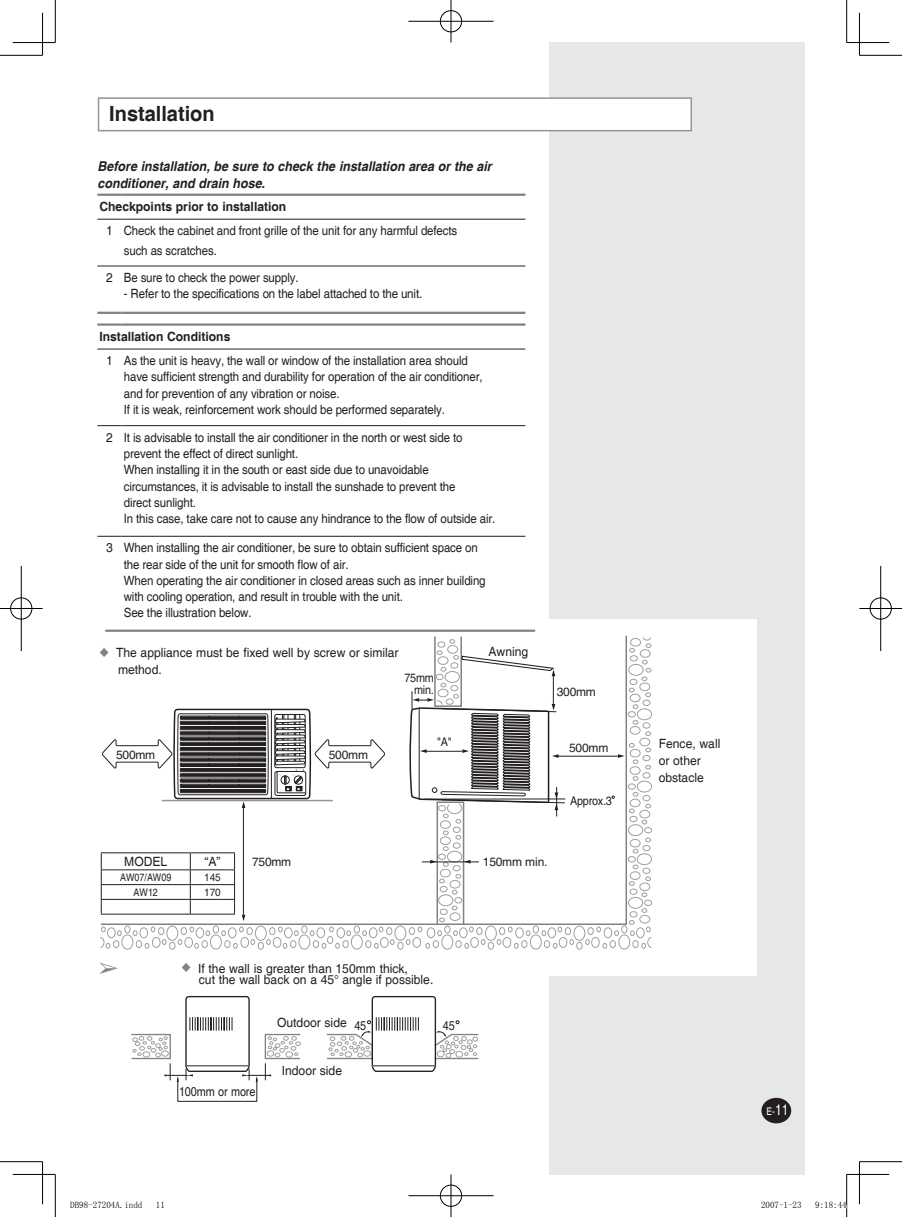
<style>
.page{position:relative;width:902px;height:1217px;background:#fff}
.page>*{position:absolute;margin:0;border:0;box-sizing:border-box;transform-origin:0 0}
.t1{font:700 21px "Helvetica";color:#231f20;scale:.95 1}
.t2{font:italic 700 13.5px/16.8px "Helvetica";color:#231f20;scale:.92 1}
.t3{font:12.75px/16.2px "Helvetica";letter-spacing:-.01em;color:#231f20;scale:.95 1}
.t4{font:12.75px "Helvetica";letter-spacing:-.01em;color:#231f20;scale:.9 1}
.t5{font:700 12.75px "Helvetica";color:#231f20;scale:.95 1}
.t6{font:12.75px "Helvetica";letter-spacing:-.01em;color:#231f20;scale:.85 1}
.t7{font:12px "Helvetica";letter-spacing:-.015em;color:#231f20}
.t8{font:12px/12px "Helvetica";letter-spacing:-.015em;color:#231f20;text-align:right;scale:.9 1}
.t9{font:10.5px "Helvetica";color:#231f20;scale:.85 1}
.t10{font:10.5px "Helvetica";color:#231f20;scale:.95 1}
.t11{font:10.5px "Helvetica";color:#fff;scale:.8 1}
.t12{font:9px "Sim Sun";color:#000}
.s1{color:#808285}
.s2{font-size:15px}
</style>
<div class="page">
<div style="left:549px;top:43px;width:255px;height:1131px;background:#e6e7e9"></div>
<div style="left:761px;top:1097px;width:30px;height:26px;background:#231f20;border-radius:50%"></div>
<div style="left:533px;top:619px;width:224px;height:356px;background:#fff"></div>
<div style="left:98px;top:98px;width:593px;height:33px;background:#fff"></div>
<div style="left:98px;top:97px;width:594px;height:34px;border:2px solid #939598"></div>
<svg style="left:97px;top:219px;width:25px;height:1px"></svg>
<hr style="left:122px;top:219px;width:403px;height:1px;background:#231f20">
<svg style="left:97px;top:265px;width:25px;height:1px"></svg>
<hr style="left:122px;top:265px;width:403px;height:1px;background:#231f20">
<hr style="left:97px;top:193px;width:25px;height:3px;background:#808285">
<hr style="left:122px;top:193px;width:403px;height:3px;background:#808285">
<hr style="left:97px;top:311px;width:25px;height:3px;background:#808285">
<hr style="left:122px;top:311px;width:403px;height:3px;background:#808285">
<svg style="left:97px;top:348px;width:25px;height:1px"></svg>
<hr style="left:122px;top:348px;width:403px;height:1px;background:#231f20">
<svg style="left:97px;top:425px;width:25px;height:1px"></svg>
<hr style="left:122px;top:425px;width:403px;height:1px;background:#231f20">
<svg style="left:97px;top:535px;width:25px;height:1px"></svg>
<hr style="left:122px;top:535px;width:403px;height:1px;background:#231f20">
<hr style="left:97px;top:323px;width:25px;height:2px;background:#808285">
<hr style="left:122px;top:323px;width:403px;height:2px;background:#808285">
<div style="left:434px;top:635px;width:28px;height:71px;border:2px solid #808285"></div>
<svg style="left:435px;top:636px;width:217px;height:19px"></svg>
<svg style="left:132px;top:996px;width:169px;height:85px"></svg>
<hr style="left:186px;top:1065px;width:63px;height:1px;background:#231f20">
<svg style="left:326px;top:996px;width:152px;height:76px"></svg>
<hr style="left:105px;top:629px;width:430px;height:2px;background:#808285">
<svg style="left:100px;top:655px;width:552px;height:294px"></svg>
<hr style="left:101px;top:913px;width:89px;height:1px;background:#231f20">
<hr style="left:190px;top:913px;width:45px;height:1px;background:#231f20">
<hr style="left:0;top:55px;width:43px;height:1px;background:#000">
<hr style="left:859px;top:55px;width:42px;height:1px;background:#000">
<hr style="left:0;top:1161px;width:43px;height:1px;background:#000">
<hr style="left:859px;top:1161px;width:42px;height:1px;background:#000">
<hr style="left:55px;top:0;width:1px;height:43px;background:#000">
<hr style="left:55px;top:1174px;width:1px;height:42px;background:#000">
<hr style="left:846px;top:0;width:1px;height:43px;background:#000">
<hr style="left:846px;top:1174px;width:1px;height:42px;background:#000">
<hr style="left:13px;top:42px;width:42px;height:1px;background:#000">
<hr style="left:846px;top:42px;width:43px;height:1px;background:#000">
<hr style="left:13px;top:1173px;width:42px;height:1px;background:#000">
<hr style="left:846px;top:1173px;width:43px;height:1px;background:#000">
<hr style="left:42px;top:13px;width:1px;height:42px;background:#000">
<hr style="left:42px;top:1161px;width:1px;height:42px;background:#000">
<hr style="left:859px;top:13px;width:1px;height:42px;background:#000">
<hr style="left:859px;top:1161px;width:1px;height:42px;background:#000">
<div style="left:439px;top:10px;width:23px;height:23px;border:2px solid #fff;border-radius:50%"></div>
<hr style="left:408px;top:20px;width:85px;height:2px;background:#fff">
<hr style="left:450px;top:0;width:2px;height:43px;background:#fff">
<div style="left:440px;top:10px;width:22px;height:22px;border:1px solid #000;border-radius:50%"></div>
<hr style="left:408px;top:21px;width:85px;height:1px;background:#000">
<hr style="left:450px;top:0;width:1px;height:43px;background:#000">
<div style="left:439px;top:1183px;width:23px;height:23px;border:2px solid #fff;border-radius:50%"></div>
<hr style="left:408px;top:1194px;width:85px;height:2px;background:#fff">
<hr style="left:450px;top:1174px;width:2px;height:42px;background:#fff">
<div style="left:440px;top:1184px;width:22px;height:22px;border:1px solid #000;border-radius:50%"></div>
<hr style="left:408px;top:1195px;width:85px;height:1px;background:#000">
<hr style="left:450px;top:1174px;width:1px;height:42px;background:#000">
<div style="left:10px;top:596px;width:23px;height:24px;border:2px solid #fff;border-radius:50%"></div>
<hr style="left:0;top:607px;width:43px;height:2px;background:#fff">
<hr style="left:20px;top:566px;width:2px;height:85px;background:#fff">
<div style="left:10px;top:597px;width:22px;height:22px;border:1px solid #000;border-radius:50%"></div>
<hr style="left:0;top:608px;width:43px;height:1px;background:#000">
<hr style="left:21px;top:566px;width:1px;height:85px;background:#000">
<div style="left:868px;top:596px;width:24px;height:24px;border:2px solid #fff;border-radius:50%"></div>
<hr style="left:859px;top:607px;width:42px;height:2px;background:#fff">
<hr style="left:879px;top:566px;width:2px;height:85px;background:#fff">
<div style="left:869px;top:597px;width:22px;height:22px;border:1px solid #000;border-radius:50%"></div>
<hr style="left:859px;top:608px;width:42px;height:1px;background:#000">
<hr style="left:880px;top:566px;width:1px;height:85px;background:#000">
<h1 class="t1" style="left:109px;top:100px;width:112px">Installation</h1>
<p class="t2" style="left:98px;top:159px;width:430px">Before installation, be sure to check the installation area or the air conditioner, and drain hose.</p>
<p class="t5" style="left:99px;top:198px;width:198px">Checkpoints prior to installation</p>
<p class="t3" style="left:124px;top:221px;width:352px;line-height:20px;text-indent:-18px">1 Check the cabinet and front grille of the unit for any harmful defects such as scratches.</p>
<p class="t3" style="left:106px;top:270px;width:204px">2 Be sure to check the power supply.</p>
<p class="t4" style="left:124px;top:286px;width:333px">- Refer to the specifications on the label attached to the unit.</p>
<p class="t5" style="left:99px;top:328px;width:139px">Installation Conditions</p>
<p class="t3" style="left:124px;top:353px;width:379px;text-indent:-18px">1 As the unit is heavy, the wall or window of the installation area should have sufficient strength and durability for operation of the air conditioner, and for prevention of any vibration or noise.<br>If it is weak, reinforcement work should be performed separately.</p>
<p class="t3" style="left:124px;top:429px;width:392px;text-indent:-18px">2 It is advisable to install the air conditioner in the north or west side to prevent the effect of direct sunlight.<br>When installing it in the south or east side due to unavoidable circumstances, it is advisable to install the sunshade to prevent the<br>direct sunlight.<br>In this case, take care not to cause any hindrance to the flow of outside air.</p>
<p class="t3" style="left:124px;top:540px;width:382px;text-indent:-18px">3 When installing the air conditioner, be sure to obtain sufficient space on the rear side of the unit for smooth flow of air.<br>When operating the air conditioner in closed areas such as inner building with cooling operation, and result in trouble with the unit.<br>See the illustration below.</p>
<p class="t3" style="left:118px;top:644px;width:297px;line-height:17.2px;text-indent:-19px"><span class="s1">◆</span> The appliance must be fixed well by screw or similar method.</p>
<p class="t3" style="left:488px;top:644px;width:43px">Awning</p>
<p class="t8" style="left:404px;top:672px;width:34px">75mm min.</p>
<p class="t7" style="left:116px;top:747px;width:41px">500mm</p>
<p class="t7" style="left:329px;top:747px;width:41px">500mm</p>
<p class="t8" style="left:437px;top:735px;width:18px">"A"</p>
<p class="t7" style="left:556px;top:684px;width:41px">300mm</p>
<p class="t7" style="left:569px;top:740px;width:41px">500mm</p>
<p class="t8" style="left:570px;top:795px;width:48px">Approx.3</p>
<p class="t3" style="left:124px;top:853px;width:47px">MODEL</p>
<p class="t3" style="left:204px;top:853px;width:18px">“A”</p>
<p class="t9" style="left:120px;top:871px;width:62px">AW07/AW09</p>
<p class="t10" style="left:204px;top:871px;width:19px">145</p>
<p class="t9" style="left:134px;top:885px;width:23px">AW12</p>
<p class="t10" style="left:204px;top:885px;width:19px">170</p>
<p class="t7" style="left:252px;top:854px;width:41px">750mm</p>
<p class="t7" style="left:483px;top:854px;width:66px">150mm min.</p>
<p class="t3" style="left:199px;top:962px;width:248px;line-height:11.9px;text-indent:-17px"><span class="s1">◆</span> If the wall is greater than 1 50mm thick,<br>cut the wall back on a 45° angle if possible.</p>
<p class="t3" style="left:277px;top:1014px;width:75px">Outdoor side</p>
<p class="t3" style="left:282px;top:1062px;width:65px">Indoor side</p>
<p class="t6" style="left:179px;top:1083px;width:92px">1 00mm or more</p>
<p class="t6" style="left:354px;top:1017px;width:15px">45</p>
<p class="t6" style="left:443px;top:1017px;width:15px">45</p>
<p class="t3" style="left:658px;top:735px;width:66px;line-height:17.1px">Fence, wall or other obstacle</p>
<p class="t11" style="left:766px;top:1104px;width:18px">E-<span class="s2">11</span></p>
<p class="t12" style="left:70px;top:1199px;width:73px">DB98-27204A.indd</p>
<p class="t12" style="left:156px;top:1199px;width:10px">11</p>
<p class="t12" style="left:761px;top:1199px;width:42px">2007-1-23</p>
<p class="t12" style="left:815px;top:1199px;width:33px">9:18:44</p>
</div>
